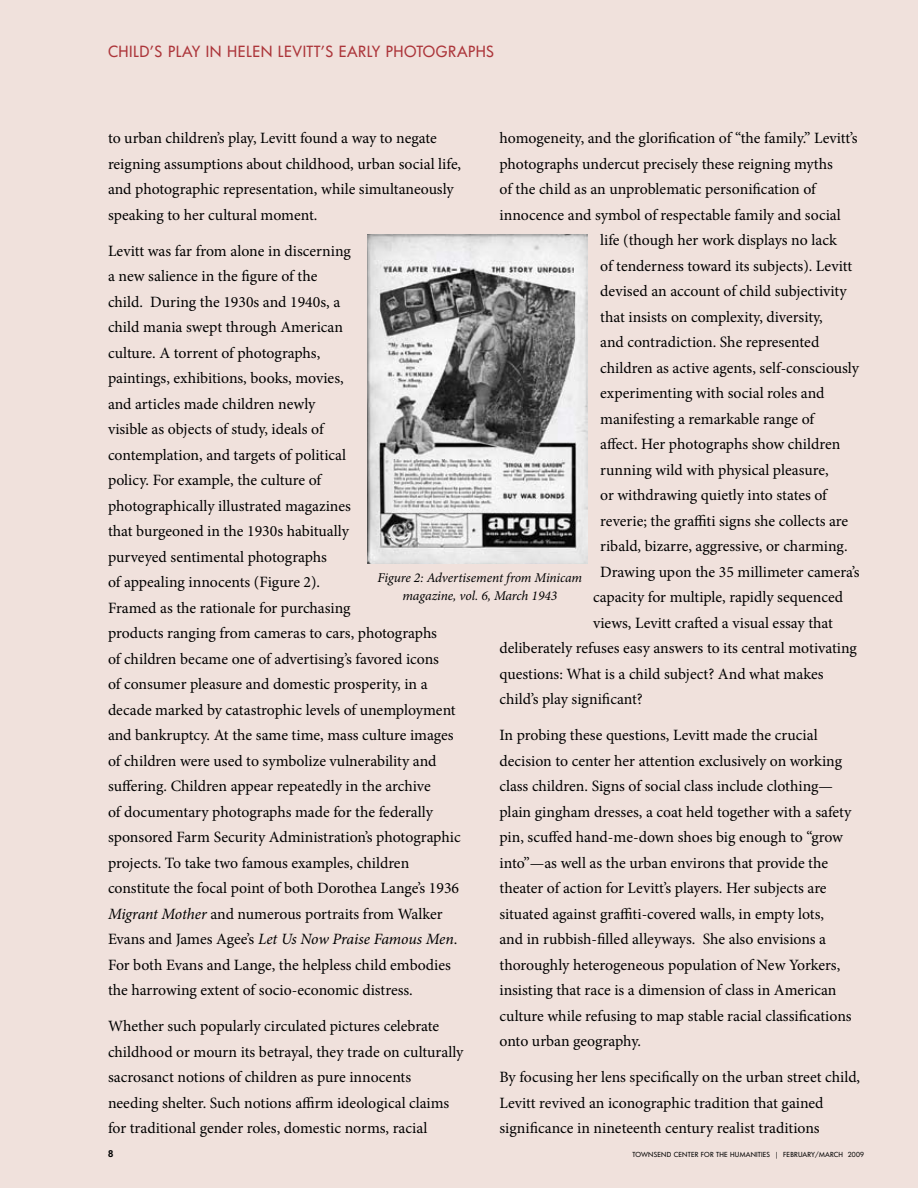
<style>
.page{position:relative;width:918px;height:1188px;background:#f0e1dc}
.page>*{position:absolute;margin:0;border:0;box-sizing:border-box;transform-origin:0 0}
.t1{font:15.75px/25.5px "Minion Pro";color:#000}
.t2{font:500 15px "Futura CE";letter-spacing:.035em;color:#ac353a}
.t3{font:italic 13.5px/18px "Minion Pro";letter-spacing:-.01em;color:#000;text-align:center}
.t4{font:800 9px "Futura CE";color:#000}
.t5{font:500 6.75px "Futura CE";letter-spacing:.035em;color:#000}
.s1{font-style:italic}
</style>
<div class="page">
<img style="left:368px;top:234px;width:220px;height:329px">
<p class="t2" style="left:108px;top:41px;width:19px">CHILD</p>
<p class="t2" style="left:150px;top:41px;width:27px">’S PLAY</p>
<p class="t2" style="left:206px;top:41px;width:42px">IN HELEN</p>
<p class="t2" style="left:278px;top:41px;width:15px">LEVITT</p>
<p class="t2" style="left:321px;top:41px;width:36px">’S EARLY</p>
<p class="t2" style="left:386px;top:41px;width:11px">PHOTO</p>
<p class="t2" style="left:436px;top:41px;width:50px">GRAPHS</p>
<p class="t1" style="left:499px;top:126px;width:360px">homogeneity, and the glorification of “the family.” Levitt’s</p>
<p class="t1" style="left:499px;top:151px;width:335px">photographs undercut precisely these reigning myths</p>
<p class="t1" style="left:499px;top:177px;width:318px">of the child as an unproblematic personification of</p>
<p class="t1" style="left:499px;top:202px;width:343px">innocence and symbol of respectable family and social</p>
<p class="t1" style="left:600px;top:228px;width:238px">life (though her work displays no lack</p>
<p class="t1" style="left:600px;top:253px;width:253px">of tenderness toward its subjects). Levitt</p>
<p class="t1" style="left:600px;top:279px;width:248px">devised an account of child subjectivity</p>
<p class="t1" style="left:600px;top:304px;width:224px">that insists on complexity, diversity,</p>
<p class="t1" style="left:600px;top:330px;width:221px">and contradiction. She represented</p>
<p class="t1" style="left:600px;top:355px;width:261px">children as active agents, self-consciously</p>
<p class="t1" style="left:600px;top:381px;width:226px">experimenting with social roles and</p>
<p class="t1" style="left:600px;top:406px;width:216px">manifesting a remarkable range of</p>
<p class="t1" style="left:600px;top:432px;width:242px">affect. Her photographs show children</p>
<p class="t1" style="left:600px;top:457px;width:230px">running wild with physical pleasure,</p>
<p class="t1" style="left:600px;top:483px;width:228px">or withdrawing quietly into states of</p>
<p class="t1" style="left:600px;top:508px;width:250px">reverie; the graffiti signs she collects are</p>
<p class="t1" style="left:600px;top:534px;width:249px">ribald, bizarre, aggressive, or charming.</p>
<p class="t1" style="left:600px;top:559px;width:261px">Drawing upon the 35 millimeter camera’s</p>
<p class="t1" style="left:593px;top:585px;width:252px">capacity for multiple, rapidly sequenced</p>
<p class="t1" style="left:593px;top:610px;width:242px">views, Levitt crafted a visual essay that</p>
<p class="t1" style="left:499px;top:636px;width:359px">deliberately refuses easy answers to its central motivating</p>
<p class="t1" style="left:499px;top:661px;width:326px">questions: What is a child subject? And what makes</p>
<p class="t1" style="left:499px;top:687px;width:145px">child’s play significant?</p>
<p class="t1" style="left:499px;top:723px;width:354px">In probing these questions, Levitt made the crucial decision to center her attention exclusively on working class children. Signs of social class include clothing— plain gingham dresses, a coat held together with a safety pin, scuffed hand-me-down shoes big enough to “grow into”—as well as the urban environs that provide the theater of action for Levitt’s players. Her subjects are situated against graffiti-covered walls, in empty lots, and in rubbish-filled alleyways. She also envisions a thoroughly heterogeneous population of New Yorkers, insisting that race is a dimension of class in American culture while refusing to map stable racial classifications onto urban geography.</p>
<p class="t1" style="left:499px;top:1065px;width:362px">By focusing her lens specifically on the urban street child,<br>Levitt revived an iconographic tradition that gained significance in nineteenth century realist traditions</p>
<p class="t1" style="left:108px;top:126px;width:355px">to urban children’s play, Levitt found a way to negate reigning assumptions about childhood, urban social life, and photographic representation, while simultaneously speaking to her cultural moment.</p>
<p class="t1" style="left:108px;top:238px;width:354px">Levitt was far from alone in discerning<br>a new salience in the figure of the<br>child. During the 1930s and 1940s, a<br>child mania swept through American<br>culture. A torrent of photographs,<br>paintings, exhibitions, books, movies,<br>and articles made children newly<br>visible as objects of study, ideals of<br>contemplation, and targets of political<br>policy. For example, the culture of<br>photographically illustrated magazines<br>that burgeoned in the 1930s habitually<br>purveyed sentimental photographs<br>of appealing innocents (Figure 2).<br>Framed as the rationale for purchasing<br>products ranging from cameras to cars, photographs<br>of children became one of advertising’s favored icons<br>of consumer pleasure and domestic prosperity, in a decade marked by catastrophic levels of unemployment and bankruptcy. At the same time, mass culture images of children were used to symbolize vulnerability and suffering. Children appear repeatedly in the archive<br>of documentary photographs made for the federally sponsored Farm Security Administration’s photographic projects. To take two famous examples, children constitute the focal point of both Dorothea Lange’s 1936<br><span class="s1">Migrant Mother</span> and numerous portraits from Walker Evans and James Agee’s <span class="s1">Let Us Now Praise Famous Men</span>.<br>For both Evans and Lange, the helpless child embodies the harrowing extent of socio-economic distress.</p>
<p class="t1" style="left:108px;top:1014px;width:357px">Whether such popularly circulated pictures celebrate childhood or mourn its betrayal, they trade on culturally sacrosanct notions of children as pure innocents needing shelter. Such notions affirm ideological claims for traditional gender roles, domestic norms, racial</p>
<p class="t3" style="left:378px;top:568px;width:206px">Figure 2: Advertisement from Minicam magazine, vol. 6, March 1943</p>
<p class="t4" style="left:108px;top:1148px;width:7px">8</p>
<p class="t5" style="left:633px;top:1150px;width:160px">TOWNSEND CENTER FOR THE HUMANITIES | FEBRUARY</p>
<p class="t5" style="left:815px;top:1150px;width:16px">/MARCH</p>
<p class="t5" style="left:848px;top:1150px;width:18px">2009</p>
</div>
